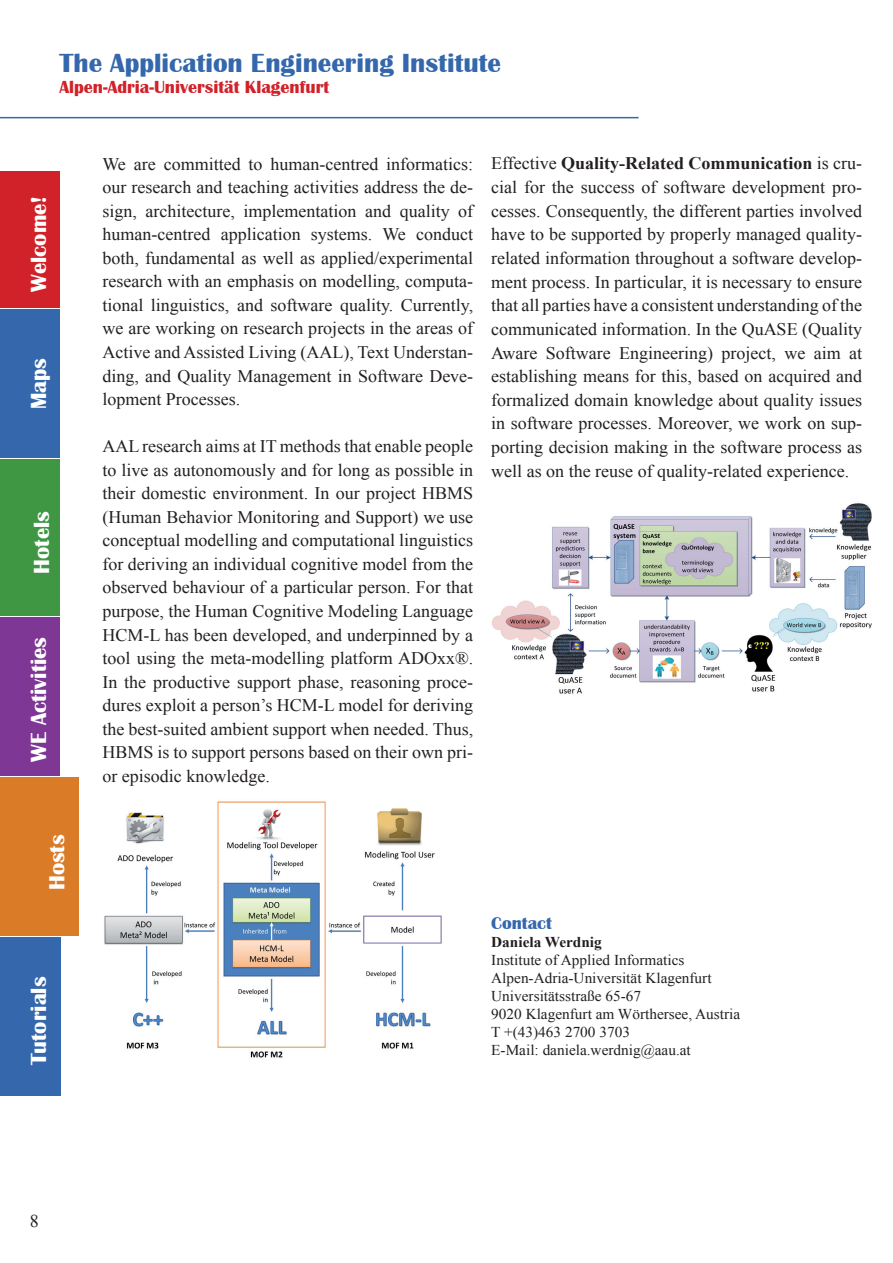
<style>
.page{position:relative;width:893px;height:1263px;background:#fff}
.page>*{position:absolute;margin:0;border:0;box-sizing:border-box;transform-origin:0 0}
.t1{font:700 27px "Britannic";color:#3467ac}
.t2{font:700 22.5px "Britannic";color:#fff}
.t3{font:700 18px "Britannic";color:#d12129}
.t4{font:18px "Times New Roman";color:#231f20}
.t5{font:17.7px/23.5px "Times New Roman";color:#231f20;text-align:justify}
.t6{font:700 17.7px "Britannic";color:#3467ac}
.t7{font:15px/18px "Times New Roman";color:#231f20}
.t8{font:700 15px "Times New Roman";color:#231f20}
.s1{font-weight:700}
</style>
<div class="page">
<hr style="left:0;top:117px;width:639px;height:1px;background:#3667ab">
<div style="left:0;top:171px;width:60px;height:137px;background:#d12129"></div>
<div style="left:0;top:309px;width:60px;height:148px;background:#3467ac"></div>
<div style="left:0;top:617px;width:59px;height:158px;background:#7f3795"></div>
<div style="left:0;top:938px;width:61px;height:158px;background:#3467ac"></div>
<div style="left:0;top:777px;width:78px;height:159px;background:#da7b27"></div>
<div style="left:0;top:459px;width:60px;height:157px;background:#3f9744"></div>
<img style="left:492px;top:503px;width:380px;height:191px">
<img style="left:104px;top:801px;width:338px;height:257px">
<h1 class="t1" style="left:60px;top:48px;width:443px">The Application Engineering Institute</h1>
<p class="t3" style="left:60px;top:76px;width:271px">Alpen-Adria-Universität Klagenfurt</p>
<p class="t2" style="left:26px;top:292px;width:97px;rotate:-90deg">Welcome!</p>
<p class="t2" style="left:26px;top:409px;width:53px;rotate:-90deg">Maps</p>
<p class="t2" style="left:29px;top:573px;width:64px;rotate:-90deg">Hotels</p>
<p class="t2" style="left:26px;top:762px;width:126px;rotate:-90deg">WE Activities</p>
<p class="t5" style="left:102px;top:152px;width:372px">We are committed to human-centred informatics: our research and teaching activities address the de&shy;sign, architecture, implementation and quality of human-centred application systems. We conduct both, fundamental as well as applied/experimental research with an emphasis on modelling, computa&shy;tional linguistics, and software quality. Currently, we are working on research projects in the areas of Active and Assisted Living (AAL), Text Understan&shy;ding, and Quality Management in Software Deve&shy;lopment Processes.</p>
<p class="t5" style="left:102px;top:434px;width:372px">AAL research aims at IT methods that enable people to live as autonomously and for long as possible in their domestic environment. In our project HBMS (Human Behavior Monitoring and Support) we use conceptual modelling and computational linguistics for deriving an individual cognitive model from the observed behaviour of a particular person. For that purpose, the Human Cognitive Modeling Language HCM-L has been developed, and underpinned by a tool using the meta-modelling platform ADOxx®.<br>In the productive support phase, reasoning proce&shy;dures exploit a person’s HCM-L model for deriving the best-suited ambient support when needed. Thus, HBMS is to support persons based on their own pri&shy;or episodic knowledge.</p>
<p class="t5" style="left:491px;top:151px;width:372px">Effective <span class="s1">Quality-Related Communication</span> is cru&shy;cial for the success of software development pro&shy;cesses. Consequently, the different parties involved have to be supported by properly managed quality&shy;related information throughout a software develop&shy;ment process. In particular, it is necessary to ensure that all parties have a consistent understanding of the communicated information. In the QuASE (Quality Aware Software Engineering) project, we aim at establishing means for this, based on acquired and formalized domain knowledge about quality issues in software processes. Moreover, we work on sup&shy;porting decision making in the software process as well as on the reuse of quality-related experience.</p>
<p class="t2" style="left:44px;top:890px;width:57px;rotate:-90deg">Hosts</p>
<p class="t2" style="left:26px;top:1065px;width:90px;rotate:-90deg">Tutorials</p>
<p class="t4" style="left:30px;top:1209px;width:10px">8</p>
<p class="t6" style="left:491px;top:913px;width:62px">Contact</p>
<p class="t8" style="left:491px;top:932px;width:112px">Daniela Werdnig</p>
<p class="t7" style="left:491px;top:951px;width:250px">Institute of Applied Informatics<br>Alpen-Adria-Universität Klagenfurt<br>Universitätsstraße 65-67<br>9020 Klagenfurt am Wörthersee, Austria<br>T +(43)463 2700 3703<br>E-Mail: daniela.werdnig@aau.at</p>
</div>
